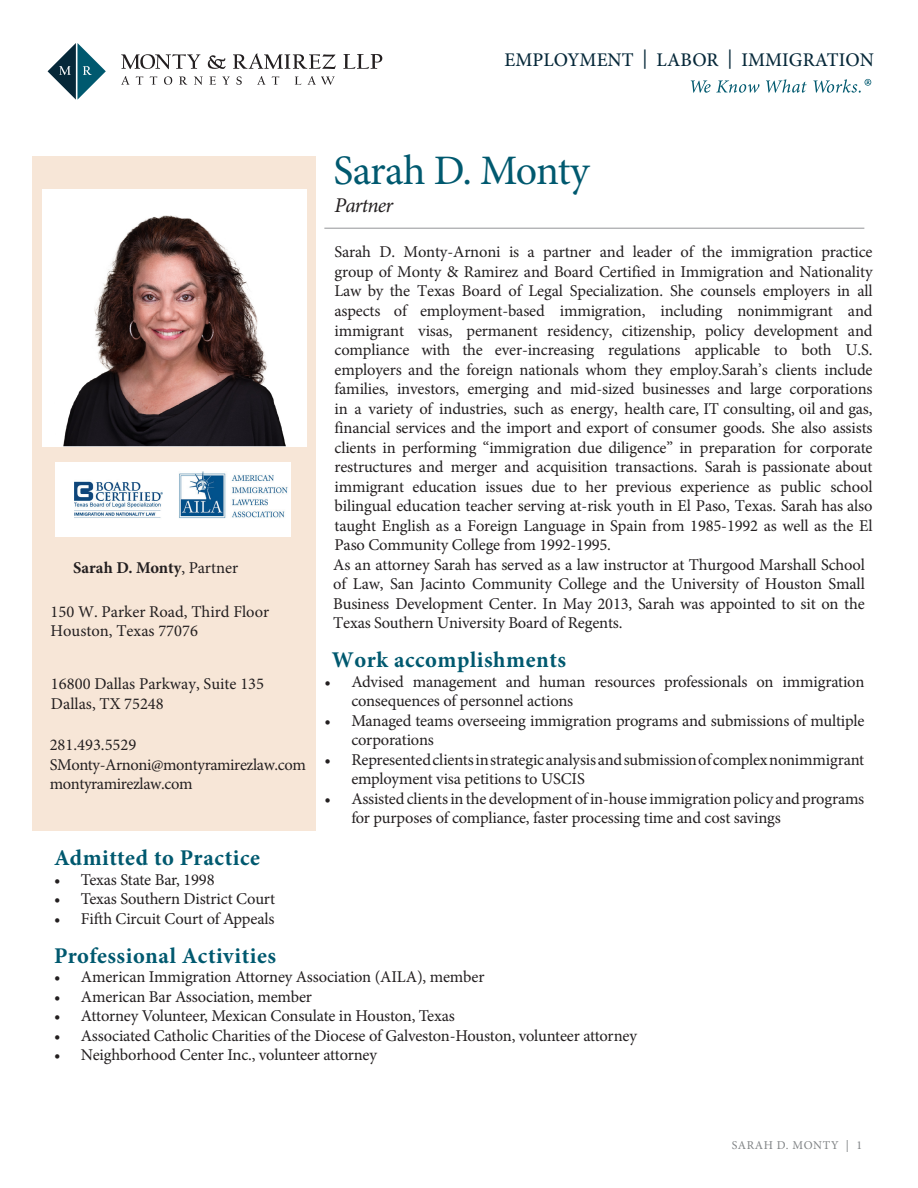
<style>
.page{position:relative;width:918px;height:1188px;background:#fff}
.page>*{position:absolute;margin:0;border:0;box-sizing:border-box;transform-origin:0 0}
.t1{font:42px "Minion Pro";letter-spacing:-.02em;color:#00596f}
.t2{font:700 22.5px "Minion Pro";letter-spacing:.025em;color:#00596f}
.t3{font:italic 21px "Minion Pro";letter-spacing:-.04em;color:#231f20}
.t4{font:500 19.35px "Minion Pro";letter-spacing:.005em;color:#062839}
.t5{font:16.5px/19.5px "Minion Pro";letter-spacing:-.01em;color:#231f20}
.t6{font:700 16.5px "Minion Pro";letter-spacing:-.005em;color:#231f20}
.t7{font:12px "Minion Pro";letter-spacing:.05em;color:#808385}
.s1{font-weight:400}
</style>
<div class="page">
<div style="left:33px;top:156px;width:283px;height:675px;background:#f7e6d7"></div>
<div style="left:55px;top:462px;width:236px;height:75px;background:#fff"></div>
<svg style="left:691px;top:80px;width:69px;height:13px"></svg>
<svg style="left:766px;top:79px;width:41px;height:14px"></svg>
<svg style="left:813px;top:79px;width:58px;height:14px"></svg>
<svg style="left:121px;top:76px;width:8px;height:9px"></svg>
<svg style="left:136px;top:76px;width:7px;height:9px"></svg>
<svg style="left:150px;top:76px;width:7px;height:9px"></svg>
<svg style="left:164px;top:76px;width:8px;height:9px"></svg>
<svg style="left:179px;top:77px;width:8px;height:8px"></svg>
<svg style="left:194px;top:77px;width:8px;height:8px"></svg>
<svg style="left:209px;top:77px;width:7px;height:8px"></svg>
<svg style="left:223px;top:77px;width:6px;height:8px"></svg>
<svg style="left:237px;top:76px;width:5px;height:9px"></svg>
<svg style="left:257px;top:76px;width:8px;height:9px"></svg>
<svg style="left:272px;top:76px;width:7px;height:9px"></svg>
<svg style="left:295px;top:77px;width:6px;height:8px"></svg>
<svg style="left:308px;top:76px;width:27px;height:9px"></svg>
<svg style="left:48px;top:43px;width:58px;height:57px"></svg>
<svg style="left:121px;top:54px;width:79px;height:15px"></svg>
<svg style="left:208px;top:55px;width:18px;height:14px"></svg>
<svg style="left:233px;top:54px;width:103px;height:15px"></svg>
<svg style="left:343px;top:54px;width:39px;height:15px"></svg>
<hr style="left:324px;top:228px;width:540px;height:1px;background:#939598">
<img style="left:74px;top:481px;width:88px;height:37px">
<img style="left:179px;top:472px;width:109px;height:46px">
<img style="left:43px;top:189px;width:263px;height:258px">
<p class="t4" style="left:504px;top:47px;width:371px">EMPLOYMENT | LABOR | IMMIGRATION</p>
<p class="t6" style="left:73px;top:556px;width:167px">Sarah D. Monty<span class="s1">, Partner</span></p>
<p class="t5" style="left:51px;top:602px;width:220px">150 W. Parker Road, Third Floor<br>Houston, Texas 77076</p>
<p class="t5" style="left:51px;top:674px;width:215px">16800 Dallas Parkway, Suite 135<br>Dallas, TX 75248</p>
<p class="t5" style="left:50px;top:735px;width:258px">281.493.5529<br>SMonty-Arnoni@montyramirezlaw.com montyramirezlaw.com</p>
<h1 class="t1" style="left:333px;top:143px;width:257px">Sarah D. Monty</h1>
<p class="t3" style="left:335px;top:191px;width:60px">Partner</p>
<p class="t5" style="left:333px;top:243px;width:541px">Sarah D. Monty-Arnoni is a partner and leader of the immigration practice group of Monty &amp; Ramirez and Board Certified in Immigration and Nationality Law by the Texas Board of Legal Specialization. She counsels employers in all aspects of employment-based immigration, including nonimmigrant and immigrant visas, permanent residency, citizenship, policy development and compliance with the ever-increasing regulations applicable to both U.S. employers and the foreign nationals whom they employ.Sarah’s clients include families, investors, emerging and mid-sized businesses and large corporations in a variety of industries, such as energy, health care, IT consulting, oil and gas, financial services and the import and export of consumer goods. She also assists clients in performing “immigration due diligence” in preparation for corporate restructures and merger and acquisition transactions. Sarah is passionate about immigrant education issues due to her previous experience as public school bilingual education teacher serving at-risk youth in El Paso, Texas. Sarah has also taught English as a Foreign Language in Spain from 1985-1992 as well as the El Paso Community College from 1992-1995.<br>As an attorney Sarah has served as a law instructor at Thurgood Marshall School of Law, San Jacinto Community College and the University of Houston Small Business Development Center. In May 2013, Sarah was appointed to sit on the Texas Southern University Board of Regents.</p>
<h2 class="t2" style="left:332px;top:644px;width:236px">Work accomplishments</h2>
<p class="t5" style="left:351px;top:672px;width:515px;text-indent:-27px">• Advised management and human resources professionals on immigration consequences of personnel actions</p>
<p class="t5" style="left:351px;top:711px;width:515px;text-indent:-27px">• Managed teams overseeing immigration programs and submissions of multiple corporations</p>
<p class="t5" style="left:351px;top:750px;width:514px;text-indent:-27px">• Represented clients in strategic analysis and submission of complex nonimmigrant employment visa petitions to USCIS</p>
<p class="t5" style="left:351px;top:789px;width:514px;text-indent:-27px">• Assisted clients in the development of in-house immigration policy and programs for purposes of compliance, faster processing time and cost savings</p>
<h2 class="t2" style="left:54px;top:842px;width:208px">Admitted to Practice</h2>
<p class="t5" style="left:54px;top:870px;width:162px">• Texas State Bar, 1998</p>
<p class="t5" style="left:54px;top:889px;width:223px">• Texas Southern District Court</p>
<p class="t5" style="left:54px;top:909px;width:222px">• Fifth Circuit Court of Appeals</p>
<h2 class="t2" style="left:54px;top:940px;width:224px">Professional Activities</h2>
<p class="t5" style="left:54px;top:967px;width:432px">• American Immigration Attorney Association (AILA), member</p>
<p class="t5" style="left:54px;top:987px;width:260px">• American Bar Association, member</p>
<p class="t5" style="left:54px;top:1006px;width:402px">• Attorney Volunteer, Mexican Consulate in Houston, Texas</p>
<p class="t5" style="left:54px;top:1026px;width:585px">• Associated Catholic Charities of the Diocese of Galveston-Houston, volunteer attorney</p>
<p class="t5" style="left:54px;top:1045px;width:325px">• Neighborhood Center Inc., volunteer attorney</p>
<p class="t7" style="left:732px;top:1137px;width:132px">SARAH D. MONTY | 1</p>
</div>
